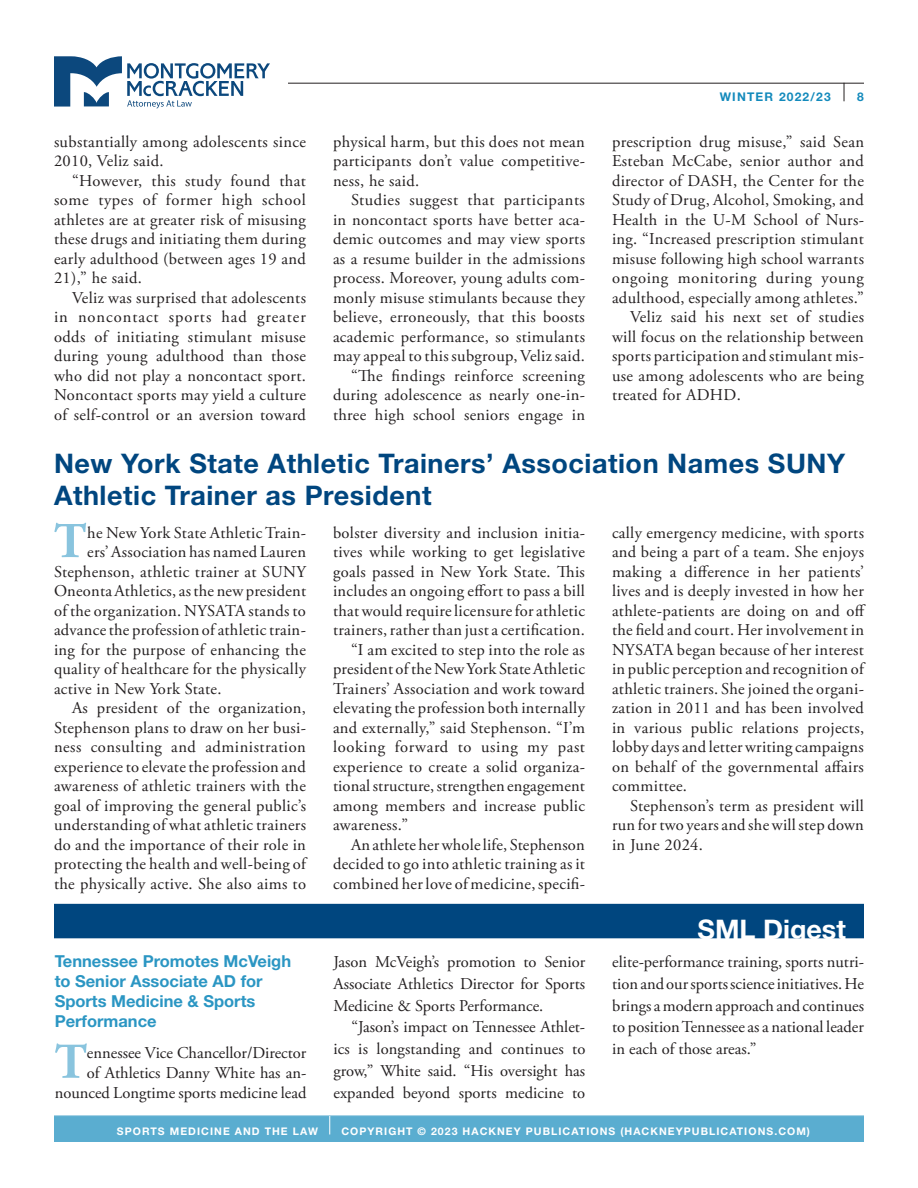
<style>
.page{position:relative;width:918px;height:1188px;background:#fff}
.page>*{position:absolute;margin:0;border:0;box-sizing:border-box;transform-origin:0 0}
.Body_First_with_IC{font:700 50.1px "Adobe Garamond Pro";color:#89c4de}
.Head_1{font:700 27px/32.4px "Helvetica Neue LT Std";letter-spacing:.02em;color:#00467f}
.Head_2_column{font:700 27px "Helvetica Neue LT Std";color:#fff}
.Body_text{font:16.5px/19.5px "Adobe Garamond Pro";letter-spacing:.02em;color:#231f20;text-align:justify}
.Body_First_with_IC-2{font:16.5px/20px "Adobe Garamond Pro";letter-spacing:.015em;color:#231f20;text-align:right}
.Subhead{font:700 16.5px/20.2px "Helvetica Neue LT Std";color:#2b96c3}
.t1{font:700 12px "Helvetica Neue LT Std";letter-spacing:.1em;color:#138abc}
.t2{font:700 10.5px "Helvetica Neue LT Std";letter-spacing:.1em;color:#fff}
</style>
<div class="page">
<hr style="left:288px;top:83px;width:576px;height:1px;background:#231f20">
<svg style="left:844px;top:83px;width:1px;height:18px"></svg>
<svg style="left:54px;top:56px;width:216px;height:53px"></svg>
<div style="left:54px;top:904px;width:810px;height:34px;background:#00467f"></div>
<div style="left:54px;top:1116px;width:810px;height:26px;background:#5aadd0"></div>
<svg style="left:329px;top:1116px;width:1px;height:18px"></svg>
<p class="Body_text" style="left:54px;top:133px;width:254px">substantially among adolescents since<br>2010, Veliz said.</p>
<p class="Body_text" style="left:54px;top:172px;width:254px;text-indent:18px">“However, this study found that some types of former high school athletes are at greater risk of misusing these drugs and initiating them during early adulthood (between ages 19 and 21),” he said.</p>
<p class="Body_text" style="left:54px;top:289px;width:254px;text-indent:18px">Veliz was surprised that adolescents in noncontact sports had greater odds of initiating stimulant misuse during young adulthood than those who did not play a noncontact sport.<br>Noncontact sports may yield a culture of self-control or an aversion toward</p>
<p class="Body_text" style="left:333px;top:133px;width:254px">physical harm, but this does not mean participants don’t value competitive&shy;ness, he said.</p>
<p class="Body_text" style="left:333px;top:191px;width:254px;text-indent:18px">Studies suggest that participants in noncontact sports have better aca&shy;demic outcomes and may view sports as a resume builder in the admissions process. Moreover, young adults com&shy;monly misuse stimulants because they believe, erroneously, that this boosts academic performance, so stimulants may appeal to this subgroup, Veliz said.</p>
<p class="Body_text" style="left:333px;top:367px;width:254px;text-indent:18px">“The findings reinforce screening during adolescence as nearly one-in&shy;three high school seniors engage in</p>
<p class="t1" style="left:720px;top:90px;width:112px">WINTER 2022/23</p>
<p class="t1" style="left:857px;top:90px;width:8px">8</p>
<p class="Body_text" style="left:612px;top:133px;width:254px">prescription drug misuse,” said Sean Esteban McCabe, senior author and director of DASH, the Center for the Study of Drug, Alcohol, Smoking, and Health in the U-M School of Nurs&shy;ing. “Increased prescription stimulant misuse following high school warrants ongoing monitoring during young adulthood, especially among athletes.”</p>
<p class="Body_text" style="left:612px;top:308px;width:254px;text-indent:18px">Veliz said his next set of studies will focus on the relationship between sports participation and stimulant mis&shy;use among adolescents who are being treated for ADHD.</p>
<p class="Head_1" style="left:54px;top:446px;width:793px">New York State Athletic Trainers’ Association Names SUNY<br>Athletic Trainer as President</p>
<p class="Body_First_with_IC" style="left:54px;top:512px;width:34px">T</p>
<p class="Body_First_with_IC-2" style="left:87px;top:523px;width:220px">he New York State Athletic Train-</p>
<p class="Body_First_with_IC-2" style="left:87px;top:542px;width:220px">ers’ Association has named Lauren</p>
<p class="Body_First_with_IC-2" style="left:54px;top:562px;width:253px">Stephenson, athletic trainer at SUNY</p>
<p class="Body_First_with_IC-2" style="left:54px;top:581px;width:254px">Oneonta Athletics, as the new president</p>
<p class="Body_First_with_IC-2" style="left:54px;top:601px;width:253px">of the organization. NYSATA stands to</p>
<p class="Body_First_with_IC-2" style="left:54px;top:620px;width:254px">advance the profession of athletic train-</p>
<p class="Body_First_with_IC-2" style="left:54px;top:640px;width:253px">ing for the purpose of enhancing the</p>
<p class="Body_First_with_IC-2" style="left:54px;top:659px;width:253px">quality of healthcare for the physically</p>
<p class="Body_First_with_IC-2" style="left:54px;top:679px;width:169px">active in New York State.</p>
<p class="Body_text" style="left:54px;top:699px;width:254px;text-indent:18px">As president of the organization, Stephenson plans to draw on her busi&shy;ness consulting and administration experience to elevate the profession and awareness of athletic trainers with the goal of improving the general public’s understanding of what athletic trainers do and the importance of their role in protecting the health and well-being of the physically active. She also aims to</p>
<p class="Subhead" style="left:55px;top:950px;width:238px">Tennessee Promotes McVeigh to Senior Associate AD for<br>Sports Medicine &amp; Sports<br>Performance</p>
<p class="Body_First_with_IC" style="left:55px;top:1033px;width:34px">T</p>
<p class="Body_First_with_IC-2" style="left:55px;top:1044px;width:253px">ennessee Vice Chancellor/Director<br>of Athletics Danny White has an&shy;nounced Longtime sports medicine lead</p>
<p class="Body_text" style="left:333px;top:523px;width:254px">bolster diversity and inclusion initia&shy;tives while working to get legislative goals passed in New York State. This includes an ongoing effort to pass a bill that would require licensure for athletic trainers, rather than just a certification.</p>
<p class="Body_text" style="left:333px;top:640px;width:254px;text-indent:18px">“I am excited to step into the role as president of the New York State Athletic Trainers’ Association and work toward elevating the profession both internally and externally,” said Stephenson. “I’m looking forward to using my past experience to create a solid organiza&shy;tional structure, strengthen engagement among members and increase public awareness.”</p>
<p class="Body_text" style="left:333px;top:835px;width:254px;text-indent:18px">An athlete her whole life, Stephenson decided to go into athletic training as it combined her love of medicine, specifi-</p>
<p class="Body_First_with_IC-2" style="left:333px;top:951px;width:253px;line-height:21.9px;text-align:justify">Jason McVeigh’s promotion to Senior Associate Athletics Director for Sports Medicine &amp; Sports Performance.</p>
<p class="Body_text" style="left:333px;top:1017px;width:253px;line-height:21.9px;text-indent:18px">“Jason’s impact on Tennessee Athlet&shy;ics is longstanding and continues to grow,” White said. “His oversight has expanded beyond sports medicine to</p>
<p class="Body_text" style="left:612px;top:523px;width:255px;text-align:left">cally emergency medicine, with sports and being a part of a team. She enjoys making a difference in her patients’ lives and is deeply invested in how her athlete-patients are doing on and off the field and court. Her involvement in NYSATA began because of her interest in public perception and recognition of athletic trainers. She joined the organi&shy;zation in 2011 and has been involved in various public relations projects, lobby days and letter writing campaigns on behalf of the governmental affairs committee.</p>
<p class="Body_text" style="left:612px;top:796px;width:254px;text-indent:18px">Stephenson’s term as president will run for two years and she will step down in June 2024.</p>
<p class="Head_2_column" style="left:698px;top:913px;width:150px">SML Digest</p>
<p class="Body_text" style="left:612px;top:951px;width:253px;line-height:21.9px">elite-performance training, sports nutri&shy;tion and our sports science initiatives. He brings a modern approach and continues to position Tennessee as a national leader in each of those areas.”</p>
<p class="t2" style="left:117px;top:1124px;width:203px">SPORTS MEDICINE AND THE LAW</p>
<p class="t2" style="left:341px;top:1124px;width:470px">COPYRIGHT © 2023 HACKNEY PUBLICATIONS (HACKNEYPUBLICATIONS.COM)</p>
</div>
